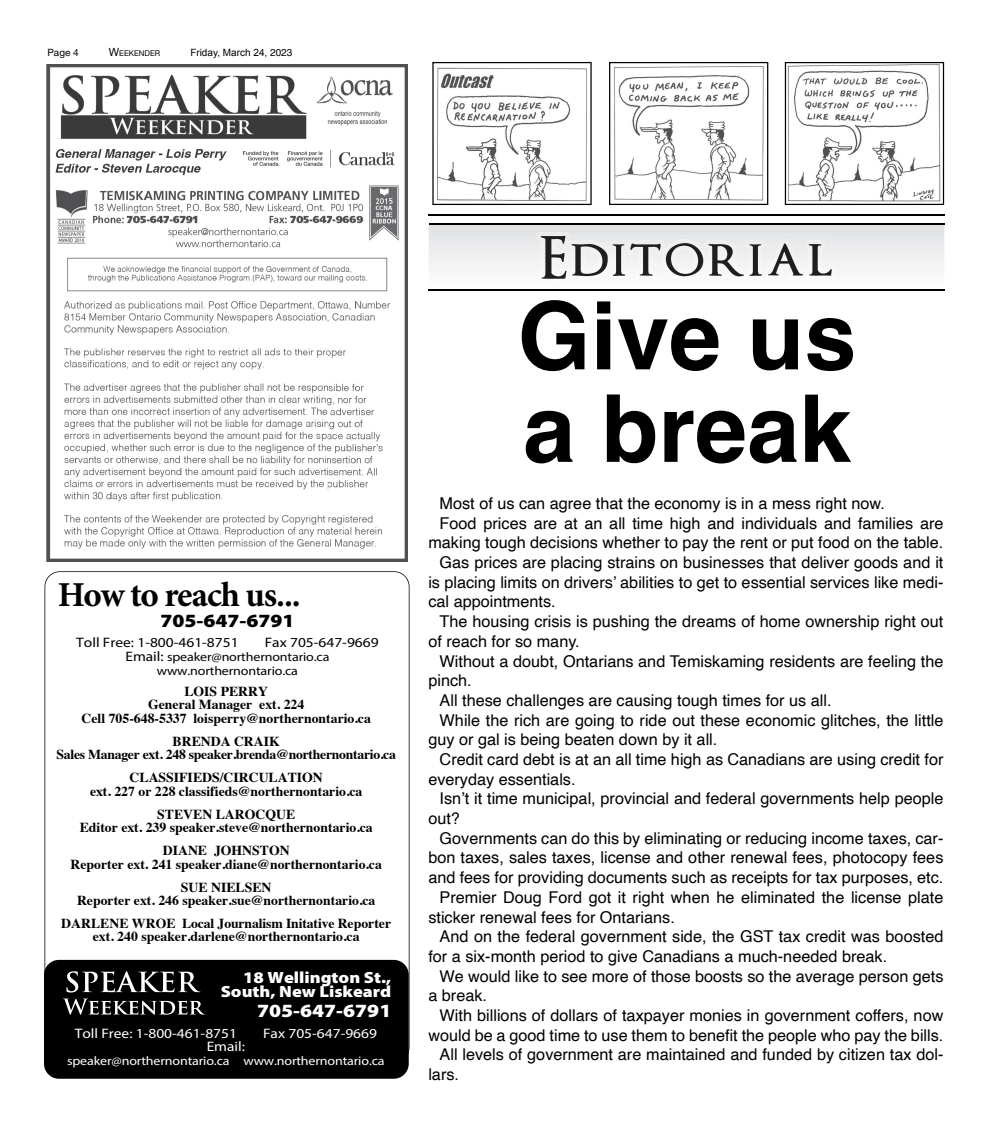
<style>
.page{position:relative;width:990px;height:1125px;background:#fff}
.page>*{position:absolute;margin:0;border:0;box-sizing:border-box;transform-origin:0 0}
.t1{font:700 93.75px/92.5px "Helvetica";color:#000}
.t2{font:700 35px "Minion Pro";letter-spacing:-.03em;color:#000}
.t3{font:900 18.75px "Myriad Pro";color:#000;scale:1.12 1}
.t4{font:900 18.75px "Myriad Pro";color:#fff;scale:1.12 1}
.t5{font:16.25px "Helvetica";color:#000}
.t6{font:900 16.25px/13.8px "Myriad Pro";color:#fff;text-align:right;scale:1.12 1}
.t7{font:700 13.75px/13.2px "Times";color:#000;text-align:center}
.t8{font:700 13.75px/13.2px "Times";letter-spacing:-.02em;color:#000;text-align:center}
.t9{font:13.75px "Myriad Pro";color:#fff;scale:1.12 1}
.t10{font:13.75px "Myriad Pro";color:#000;scale:1.12 1}
.t11{font:12.5px/13.8px "Myriad Pro";letter-spacing:-.01em;color:#000;text-align:center;scale:1.12 1}
.t12{font:12.5px "Myriad Pro";letter-spacing:-.01em;color:#fff;scale:1.12 1}
.t13{font:10px "Arial";color:#000}
.t14{font:10px "Helvetica Neue";color:#000}
.t15{font:7.88px "Helvetica Neue";color:#000}
.s1{font-size:11.25px}
.s2{font-family:"Helvetica"}
.s3{font-size:13.75px}
</style>
<div class="page">
<svg style="left:45px;top:571px;width:365px;height:480px"></svg>
<div style="left:44px;top:960px;width:365px;height:119px;background:#000;border-radius:15px"></div>
<svg style="left:64px;top:999px;width:141px;height:16px"></svg>
<svg style="left:66px;top:971px;width:134px;height:21px"></svg>
<img style="left:537px;top:232px;width:299px;height:51px">
<img style="left:611px;top:236px;width:13px;height:43px">
<img style="left:541px;top:236px;width:70px;height:43px">
<hr style="left:429px;top:290px;width:516px;height:1px;background:#000">
<hr style="left:429px;top:224px;width:516px;height:1px;background:#000">
<svg style="left:432px;top:62px;width:160px;height:143px"></svg>
<svg style="left:609px;top:62px;width:159px;height:143px"></svg>
<svg style="left:785px;top:62px;width:159px;height:143px"></svg>
<img style="left:436px;top:64px;width:150px;height:137px">
<img style="left:46px;top:64px;width:362px;height:498px">
<hr style="left:428px;top:214px;width:517px;height:2px;background:#000">
<p class="t14" style="left:48px;top:45px;width:33px">Page 4</p>
<p class="t15" style="left:109px;top:47px;width:53px"><span class="s1">W</span>EEKENDER</p>
<p class="t13" style="left:190px;top:46px;width:104px">Friday, March 24, <span class="s2">2023</span></p>
<h2 class="t2" style="left:58px;top:570px;width:244px">How to reach us...</h2>
<p class="t3" style="left:160px;top:610px;width:121px">705-647-6791</p>
<p class="t10" style="left:76px;top:634px;width:146px">Toll Free: 1-800-461-8751</p>
<p class="t10" style="left:265px;top:634px;width:103px">Fax 705-647-9669</p>
<p class="t11" style="left:125px;top:650px;width:184px"><span class="s3">Email:</span> speaker@northernontario.ca www.northernontario.ca</p>
<p class="t7" style="left:82px;top:683px;width:291px">LOIS PERRY<br>General Manager ext. 224<br>Cell 705-648-5337 loisperry@northernontario.ca</p>
<p class="t8" style="left:57px;top:733px;width:341px">BRENDA CRAIK<br>Sales Manager ext. 248 speaker.brenda@northernontario.ca</p>
<p class="t7" style="left:90px;top:770px;width:274px">CLASSIFIEDS/CIRCULATION<br>ext. 227 or 228 classifieds@northernontario.ca</p>
<p class="t7" style="left:80px;top:806px;width:295px">STEVEN LAROCQUE<br>Editor ext. 239 speaker.steve@northernontario.ca</p>
<p class="t7" style="left:71px;top:843px;width:313px">DIANE JOHNSTON<br>Reporter ext. 241 speaker.diane@northernontario.ca</p>
<p class="t7" style="left:77px;top:879px;width:300px">SUE NIELSEN<br>Reporter ext. 246 speaker.sue@northernontario.ca</p>
<p class="t7" style="left:61px;top:916px;width:331px">DARLENE WROE Local Journalism Initative Reporter ext. 240 speaker.darlene@northernontario.ca</p>
<p class="t6" style="left:221px;top:971px;width:154px">18 Wellington St.,<br>South, New Liskeard</p>
<p class="t4" style="left:257px;top:1000px;width:121px">705-647-6791</p>
<p class="t9" style="left:75px;top:1024px;width:146px">Toll Free: 1-800-461-8751</p>
<p class="t9" style="left:263px;top:1024px;width:103px">Fax 705-647-9669</p>
<p class="t9" style="left:207px;top:1038px;width:36px">Email:</p>
<p class="t12" style="left:67px;top:1053px;width:285px">speaker@northernontario.ca www.northernontario.ca</p>
<h1 class="t1" style="left:518px;top:301px;width:340px">Give us a break</h1>
<p class="t5" style="left:440px;top:491px;width:447px">Most of us can agree that the economy is in a mess right now.</p>
<p class="t5" style="left:440px;top:510px;width:505px">Food prices are at an all time high and individuals and families are</p>
<p class="t5" style="left:428px;top:530px;width:517px">making tough decisions whether to pay the rent or put food on the table.</p>
<p class="t5" style="left:440px;top:550px;width:505px">Gas prices are placing strains on businesses that deliver goods and it</p>
<p class="t5" style="left:428px;top:570px;width:517px">is placing limits on drivers’ abilities to get to essential services like medi-</p>
<p class="t5" style="left:428px;top:589px;width:129px">cal appointments.</p>
<p class="t5" style="left:440px;top:609px;width:505px">The housing crisis is pushing the dreams of home ownership right out</p>
<p class="t5" style="left:428px;top:629px;width:153px">of reach for so many.</p>
<p class="t5" style="left:440px;top:648px;width:505px">Without a doubt, Ontarians and Temiskaming residents are feeling the</p>
<p class="t5" style="left:428px;top:668px;width:45px">pinch.</p>
<p class="t5" style="left:440px;top:688px;width:393px">All these challenges are causing tough times for us all.</p>
<p class="t5" style="left:440px;top:707px;width:505px">While the rich are going to ride out these economic glitches, the little</p>
<p class="t5" style="left:428px;top:727px;width:291px">guy or gal is being beaten down by it all.</p>
<p class="t5" style="left:440px;top:747px;width:505px">Credit card debt is at an all time high as Canadians are using credit for</p>
<p class="t5" style="left:428px;top:766px;width:149px">everyday essentials.</p>
<p class="t5" style="left:440px;top:786px;width:505px">Isn’t it time municipal, provincial and federal governments help people</p>
<p class="t5" style="left:428px;top:806px;width:33px">out?</p>
<p class="t5" style="left:440px;top:826px;width:505px">Governments can do this by eliminating or reducing income taxes, car-</p>
<p class="t5" style="left:428px;top:845px;width:517px">bon taxes, sales taxes, license and other renewal fees, photocopy fees</p>
<p class="t5" style="left:428px;top:865px;width:517px">and fees for providing documents such as receipts for tax purposes, etc.</p>
<p class="t5" style="left:440px;top:885px;width:505px">Premier Doug Ford got it right when he eliminated the license plate</p>
<p class="t5" style="left:428px;top:904px;width:248px">sticker renewal fees for Ontarians.</p>
<p class="t5" style="left:440px;top:924px;width:505px">And on the federal government side, the GST tax credit was boosted</p>
<p class="t5" style="left:428px;top:944px;width:460px">for a six-month period to give Canadians a much-needed break.</p>
<p class="t5" style="left:440px;top:963px;width:505px">We would like to see more of those boosts so the average person gets</p>
<p class="t5" style="left:428px;top:983px;width:60px">a break.</p>
<p class="t5" style="left:440px;top:1003px;width:505px">With billions of dollars of taxpayer monies in government coffers, now</p>
<p class="t5" style="left:428px;top:1023px;width:517px">would be a good time to use them to benefit the people who pay the bills.</p>
<p class="t5" style="left:440px;top:1042px;width:505px">All levels of government are maintained and funded by citizen tax dol-</p>
<p class="t5" style="left:428px;top:1062px;width:32px">lars.</p>
</div>
